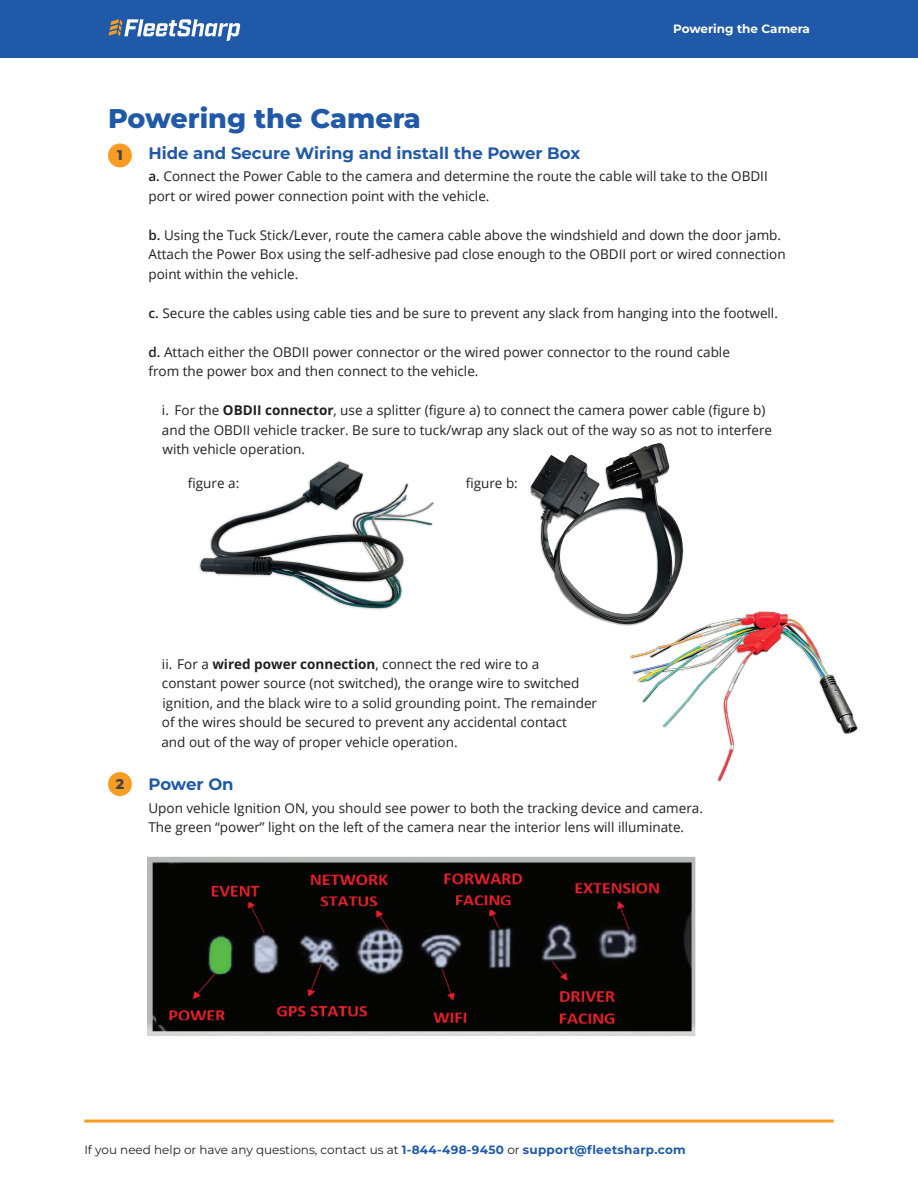
<style>
.page{position:relative;width:918px;height:1188px;background:#fff}
.page>*{position:absolute;margin:0;border:0;box-sizing:border-box;transform-origin:0 0}
.t1{font:800 27px "Montserrat";color:#2059a8}
.t2{font:700 16.5px "Montserrat";color:#2059a8}
.t3{font:800 14.1px "Montserrat";color:#434445}
.t4{font:13.5px/19.5px "Open Sans";color:#231f20}
.t5{font:12px "Montserrat";color:#231f20}
.t6{font:700 12px "Montserrat";color:#fff}
.s1{font-weight:600}
.s2{font-weight:700}
.s3{font-weight:700;color:#2059a8}
</style>
<div class="page">
<hr style="left:84px;top:1120px;width:750px;height:3px;background:#f89c23">
<div style="left:0;top:0;width:918px;height:57px;background:#2059a8"></div>
<svg style="left:109px;top:19px;width:131px;height:22px"></svg>
<div style="left:108px;top:143px;width:24px;height:24px;background:#f89c23;border-radius:50%"></div>
<div style="left:108px;top:772px;width:24px;height:24px;background:#f89c23;border-radius:50%"></div>
<img style="left:530px;top:443px;width:154px;height:179px">
<img style="left:604px;top:603px;width:254px;height:179px">
<img style="left:199px;top:461px;width:235px;height:149px">
<img style="left:148px;top:856px;width:548px;height:180px">
<p class="t6" style="left:673px;top:21px;width:138px">Powering the Camera</p>
<h1 class="t1" style="left:108px;top:100px;width:314px">Powering the Camera</h1>
<p class="t2" style="left:148px;top:142px;width:433px">Hide and Secure Wiring and install the Power Box</p>
<p class="t4" style="left:148px;top:166px;width:621px"><span class="s1">a.</span> Connect the Power Cable to the camera and determine the route the cable will take to the OBDII port or wired power connection point with the vehicle.</p>
<p class="t4" style="left:148px;top:225px;width:639px"><span class="s1">b.</span> Using the Tuck Stick/Lever, route the camera cable above the windshield and down the door jamb.<br>Attach the Power Box using the self-adhesive pad close enough to the OBDII port or wired connection point within the vehicle.</p>
<p class="t4" style="left:148px;top:303px;width:631px"><span class="s1">c.</span> Secure the cables using cable ties and be sure to prevent any slack from hanging into the footwell.</p>
<p class="t4" style="left:148px;top:342px;width:583px"><span class="s1">d.</span> Attach either the OBDII power connector or the wired power connector to the round cable from the power box and then connect to the vehicle.</p>
<p class="t4" style="left:162px;top:400px;width:612px">i. For the <span class="s2">OBDII connector</span>, use a splitter (figure a) to connect the camera power cable (figure b) and the OBDII vehicle tracker. Be sure to tuck/wrap any slack out of the way so as not to interfere with vehicle operation.</p>
<p class="t3" style="left:117px;top:145px;width:7px">1</p>
<p class="t4" style="left:188px;top:473px;width:53px">figure a:</p>
<p class="t4" style="left:466px;top:473px;width:54px">figure b:</p>
<p class="t3" style="left:116px;top:774px;width:10px">2</p>
<p class="t4" style="left:161px;top:654px;width:437px">ii. For a <span class="s2">wired power connection</span>, connect the red wire to a<br>constant power source (not switched), the orange wire to switched ignition, and the black wire to a solid grounding point. The remainder of the wires should be secured to prevent any accidental contact<br>and out of the way of proper vehicle operation.</p>
<p class="t2" style="left:148px;top:774px;width:87px">Power On</p>
<p class="t4" style="left:148px;top:798px;width:556px">Upon vehicle Ignition ON, you should see power to both the tracking device and camera.<br>The green “power” light on the left of the camera near the interior lens will illuminate.</p>
<p class="t5" style="left:84px;top:1142px;width:603px">If you need help or have any questions, contact us at <span class="s3">1-844-498-9450</span> or <span class="s3">support@fleetsharp.com</span></p>
</div>
